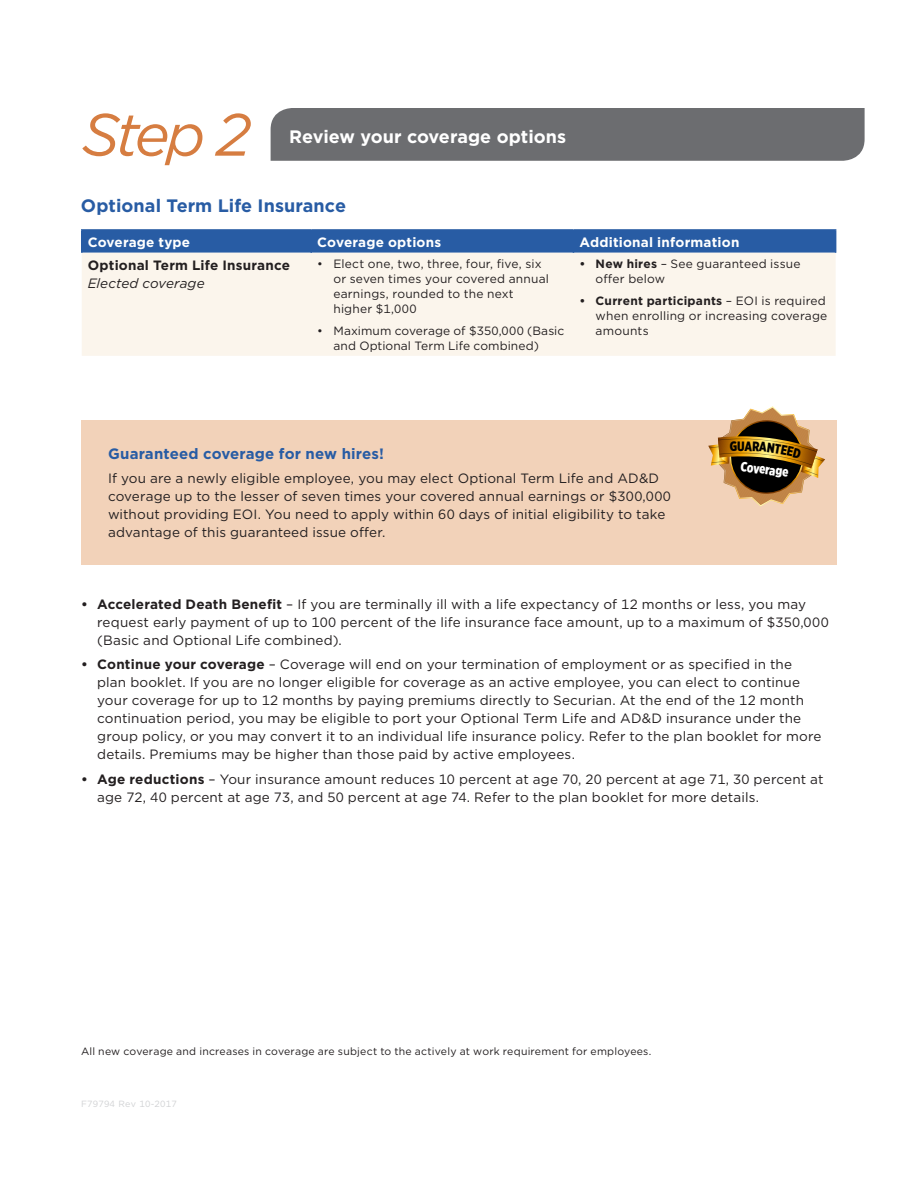
<style>
.page{position:relative;width:918px;height:1188px;background:#fff}
.page>*{position:absolute;margin:0;border:0;box-sizing:border-box;transform-origin:0 0}
.t1{font:italic 59.55px "Gotham";color:#d67d41}
.t2{font:700 18px "Gotham";color:#fff}
.t3{font:700 18px "Gotham";letter-spacing:.005em;color:#285ca4}
.t4{font:700 15px "Gotham";letter-spacing:.01em;color:#285ca4}
.t5{font:900 13.65px "Gotham X Narrow";color:#fff}
.t6{font:13.5px/18px "Gotham";letter-spacing:.01em;color:#231f20}
.t7{font:700 13.5px "Gotham";letter-spacing:.015em;color:#fff}
.t8{font:700 13.5px "Gotham";letter-spacing:.015em;color:#231f20}
.t9{font:italic 13.5px "Gotham";letter-spacing:.005em;color:#231f20}
.t10{font:12px/15px "Gotham";letter-spacing:.015em;color:#231f20}
.t11{font:10.5px "Gotham";letter-spacing:.02em;color:#231f20}
.t12{font:9px "Gotham";letter-spacing:.025em;color:#d1d2d4}
.s1{font-weight:700}
</style>
<div class="page">
<div style="left:271px;top:108px;width:594px;height:53px;background:#6c6d70"></div>
<div style="left:82px;top:253px;width:754px;height:103px;background:#fbf5ec"></div>
<hr style="left:81px;top:229px;width:230px;height:2px;background:#285ca4">
<hr style="left:311px;top:229px;width:262px;height:2px;background:#285ca4">
<hr style="left:573px;top:229px;width:263px;height:2px;background:#285ca4">
<div style="left:81px;top:230px;width:755px;height:23px;background:#285ca4"></div>
<div style="left:81px;top:420px;width:756px;height:144px;background:#f2d2b9"></div>
<svg style="left:708px;top:406px;width:117px;height:100px"></svg>
<h1 class="t1" style="left:82px;top:96px;width:173px">Step 2</h1>
<h2 class="t2" style="left:289px;top:124px;width:279px">Review your coverage options</h2>
<h2 class="t3" style="left:81px;top:194px;width:267px">Optional Term Life Insurance</h2>
<p class="t7" style="left:88px;top:233px;width:104px">Coverage type</p>
<p class="t7" style="left:317px;top:233px;width:125px">Coverage options</p>
<p class="t7" style="left:579px;top:233px;width:162px">Additional information</p>
<p class="t8" style="left:88px;top:256px;width:204px">Optional Term Life Insurance</p>
<p class="t9" style="left:88px;top:274px;width:118px">Elected coverage</p>
<p class="t10" style="left:333px;top:256px;width:217px;text-indent:-16px">• Elect one, two, three, four, five, six or seven times your covered annual earnings, rounded to the next higher $1,000</p>
<p class="t10" style="left:333px;top:323px;width:232px;text-indent:-16px">• Maximum coverage of $350,000 (Basic and Optional Term Life combined)</p>
<p class="t10" style="left:596px;top:256px;width:206px;text-indent:-16px"><span class="s1">• New hires</span> – See guaranteed issue offer below</p>
<p class="t10" style="left:596px;top:293px;width:233px;text-indent:-16px"><span class="s1">• Current participants</span> – EOI is required when enrolling or increasing coverage amounts</p>
<p class="t4" style="left:108px;top:444px;width:278px">Guaranteed coverage for new hires!</p>
<p class="t6" style="left:108px;top:469px;width:564px">If you are a newly eligible employee, you may elect Optional Term Life and AD&amp;D coverage up to the lesser of seven times your covered annual earnings or $300,000 without providing EOI. You need to apply within 60 days of initial eligibility to take advantage of this guaranteed issue offer.</p>
<p class="t5" style="left:742px;top:458px;width:50px;rotate:7deg">Coverage</p>
<p class="t6" style="left:97px;top:595px;width:733px;text-indent:-16px"><span class="s1">• Accelerated Death Benefit</span> – If you are terminally ill with a life expectancy of 12 months or less, you may request early payment of up to 100 percent of the life insurance face amount, up to a maximum of $350,000 (Basic and Optional Life combined).</p>
<p class="t6" style="left:97px;top:655px;width:726px;text-indent:-16px"><span class="s1">• Continue your coverage</span> – Coverage will end on your termination of employment or as specified in the plan booklet. If you are no longer eligible for coverage as an active employee, you can elect to continue your coverage for up to 12 months by paying premiums directly to Securian. At the end of the 12 month continuation period, you may be eligible to port your Optional Term Life and AD&amp;D insurance under the group policy, or you may convert it to an individual life insurance policy. Refer to the plan booklet for more details. Premiums may be higher than those paid by active employees.</p>
<p class="t6" style="left:97px;top:769px;width:728px;text-indent:-16px"><span class="s1">• Age reductions</span> – Your insurance amount reduces 10 percent at age 70, 20 percent at age 71, 30 percent at age 72, 40 percent at age 73, and 50 percent at age 74. Refer to the plan booklet for more details.</p>
<p class="t11" style="left:81px;top:1045px;width:572px">All new coverage and increases in coverage are subject to the actively at work requirement for employees.</p>
<p class="t12" style="left:81px;top:1098px;width:97px">F79794 Rev 10-2017</p>
</div>
